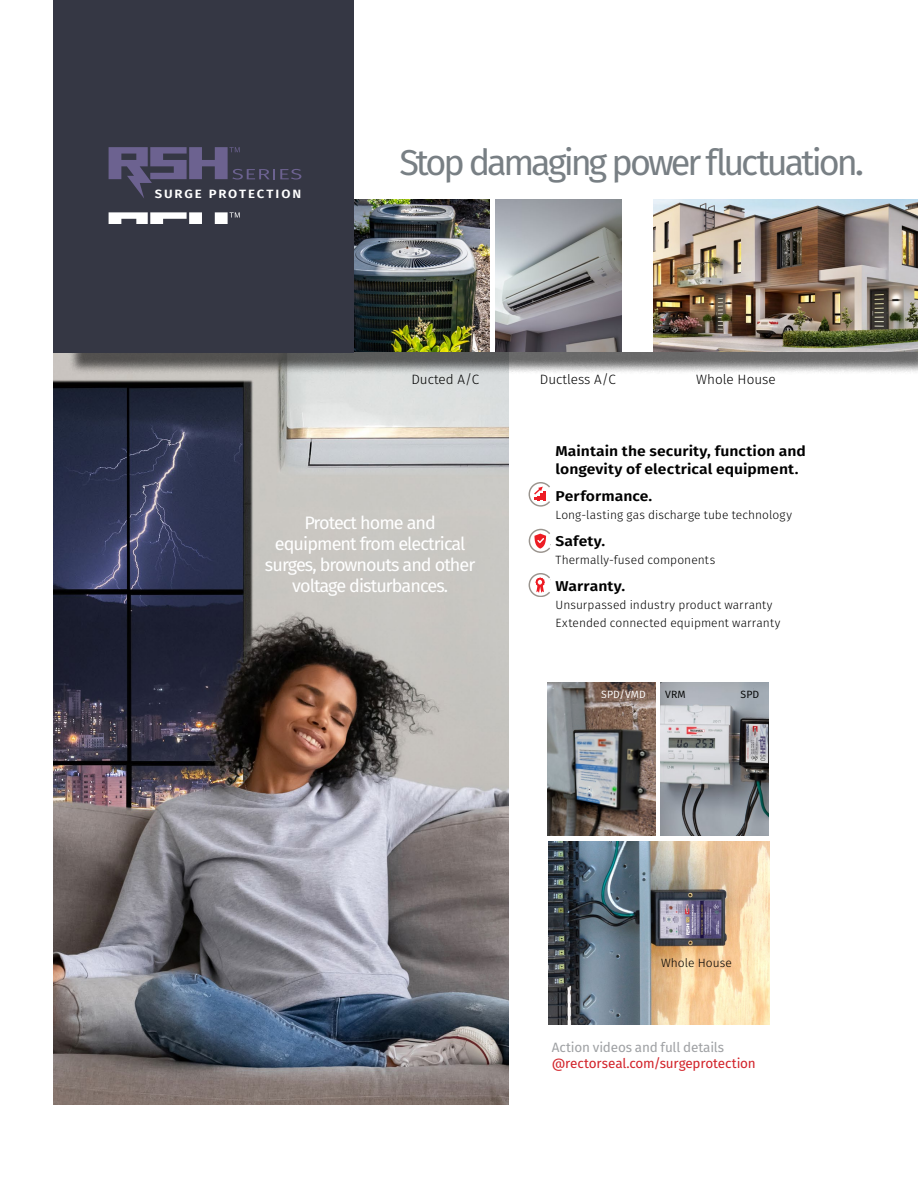
<style>
.page{position:relative;width:918px;height:1188px;background:#fff}
.page>*{position:absolute;margin:0;border:0;box-sizing:border-box;transform-origin:0 0}
.t1{font:36px "Fira Sans";letter-spacing:-.085em;color:#787f84}
.t2{font:18px/21px "Fira Sans";letter-spacing:-.05em;color:#fff;text-align:center}
.t3{font:600 14.25px/18px "Fira Sans";letter-spacing:.005em;color:#000;scale:1.1 1}
.t4{font:13.5px "Fira Sans";letter-spacing:-.015em;color:#d2232a}
.t5{font:300 13.5px "Fira Sans";color:#000}
.t6{font:13.5px "Fira Sans";letter-spacing:-.02em;color:#9fa1a4}
.t7{font:300 12px/18px "Fira Sans";letter-spacing:.005em;color:#000}
.t8{font:600 12px "Fira Sans";letter-spacing:.145em;color:#fff;scale:1.1 1}
.t9{font:10.5px "Fira Sans";letter-spacing:.01em;color:#fff}
.t10{font:10.5px "Fira Sans";letter-spacing:.015em;color:#000}
</style>
<div class="page">
<img style="left:54px;top:352px;width:455px;height:753px">
<div style="left:68px;top:215px;width:850px;height:159px;background:#000;opacity:.6"></div>
<div style="left:74px;top:209px;width:844px;height:142px;background:#fff"></div>
<img style="left:548px;top:683px;width:108px;height:152px">
<img style="left:660px;top:683px;width:108px;height:152px">
<img style="left:495px;top:199px;width:126px;height:152px">
<img style="left:354px;top:199px;width:136px;height:152px">
<img style="left:653px;top:199px;width:265px;height:152px">
<img style="left:549px;top:841px;width:220px;height:184px">
<div style="left:53px;top:0;width:301px;height:352px;background:#353744"></div>
<svg style="left:109px;top:147px;width:192px;height:51px"></svg>
<svg style="left:109px;top:212px;width:131px;height:11px"></svg>
<svg style="left:528px;top:482px;width:22px;height:25px"></svg>
<svg style="left:528px;top:528px;width:22px;height:25px"></svg>
<svg style="left:529px;top:573px;width:21px;height:24px"></svg>
<svg style="left:395px;top:317px;width:8px;height:7px"></svg>
<p class="t8" style="left:155px;top:184px;width:135px">SURGE PROTECTION</p>
<h1 class="t1" style="left:399px;top:135px;width:467px">Stop damaging power fluctuation.</h1>
<p class="t5" style="left:411px;top:370px;width:69px">Ducted A/C</p>
<p class="t5" style="left:540px;top:370px;width:78px">Ductless A/C</p>
<p class="t5" style="left:696px;top:370px;width:81px">Whole House</p>
<h2 class="t2" style="left:265px;top:512px;width:212px">Protect home and equipment from electrical surges, brownouts and other voltage disturbances.</h2>
<p class="t3" style="left:556px;top:441px;width:229px">Maintain the security, function and longevity of electrical equipment.</p>
<p class="t3" style="left:556px;top:486px;width:89px">Performance.</p>
<p class="t7" style="left:556px;top:506px;width:238px">Long-lasting gas discharge tube technology</p>
<p class="t3" style="left:556px;top:531px;width:47px">Safety.</p>
<p class="t7" style="left:556px;top:551px;width:161px">Thermally-fused components</p>
<p class="t3" style="left:556px;top:576px;width:65px">Warranty.</p>
<p class="t7" style="left:556px;top:596px;width:226px">Unsurpassed industry product warranty<br>Extended connected equipment warranty</p>
<p class="t9" style="left:601px;top:687px;width:46px">SPD/VMD</p>
<p class="t10" style="left:665px;top:687px;width:22px">VRM</p>
<p class="t10" style="left:741px;top:687px;width:20px">SPD</p>
<p class="t7" style="left:661px;top:954px;width:73px">Whole House</p>
<p class="t6" style="left:552px;top:1037px;width:174px">Action videos and full details</p>
<p class="t4" style="left:552px;top:1054px;width:205px">@rectorseal.com/surgeprotection</p>
</div>
